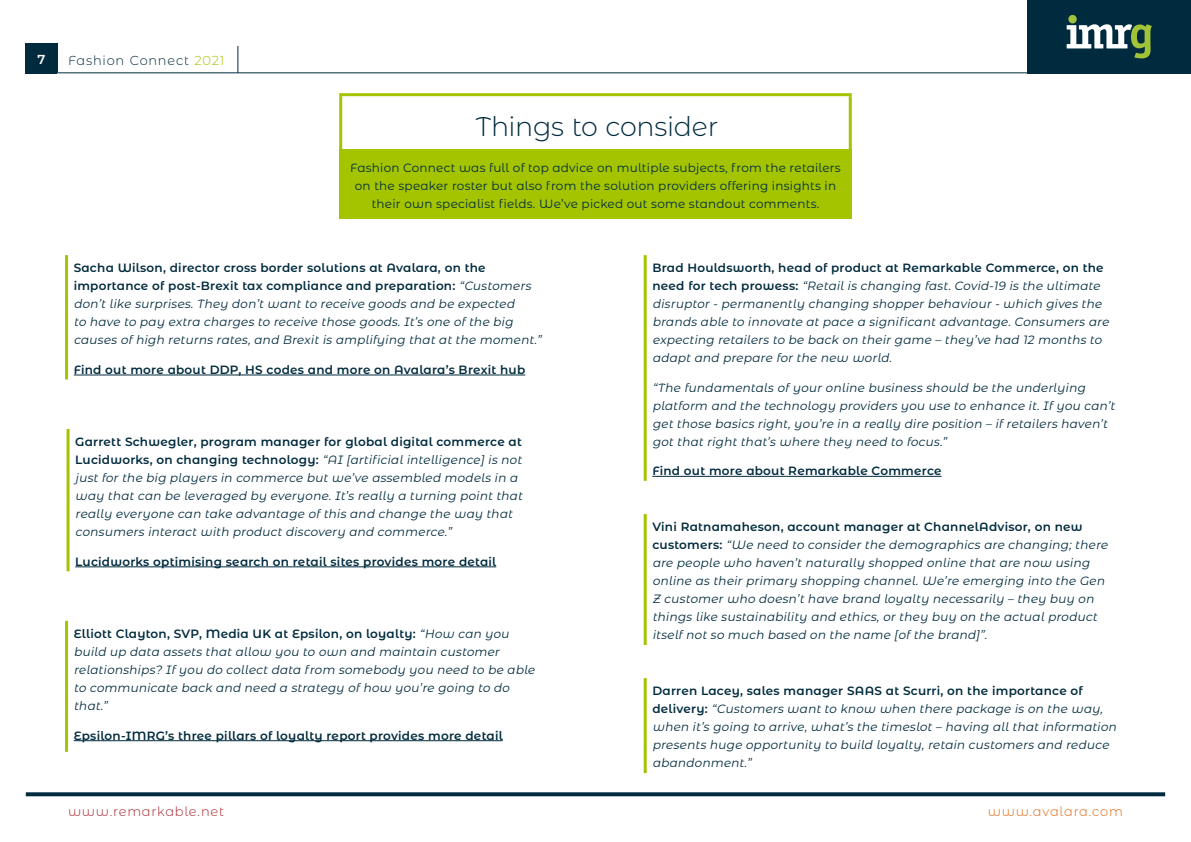
<style>
.page{position:relative;width:1191px;height:842px;background:#fff}
.page>*{position:absolute;margin:0;border:0;box-sizing:border-box;transform-origin:0 0}
.Main_Header{font:300 27px "Montserrat Alternates";letter-spacing:-.01em;color:#002b3e}
.t1{font:300 13px "Montserrat Alternates";letter-spacing:.06em;color:#002b3e}
.t2{font:300 13px "Montserrat Alternates";letter-spacing:.05em;color:#a9252b}
.t3{font:300 13px "Montserrat Alternates";letter-spacing:.055em;color:#e36710}
.t4{font:600 13px "Montserrat Alternates";color:#fff}
.Body_Copy{font:italic 12px/18px "Montserrat Alternates";color:#002b3e}
.Body_Copy-2{font:600 12px "Montserrat Alternates";letter-spacing:.02em;color:#002b3e}
.Body_Copy-3{font:12px/18px "Montserrat Alternates";letter-spacing:.02em;color:#002b3e;text-align:center}
.s1{color:#a4c400}
.s2{font-weight:600;font-style:normal}
</style>
<div class="page">
<div style="left:1027px;top:0;width:164px;height:73px;background:#002b3e"></div>
<div style="left:26px;top:43px;width:31px;height:30px;background:#002b3e"></div>
<div style="left:1068px;top:15px;width:8px;height:8px;background:#a1c33a;border-radius:50%"></div>
<svg style="left:1066px;top:24px;width:85px;height:34px"></svg>
<hr style="left:57px;top:72px;width:970px;height:1px;background:#002b3e">
<svg style="left:26px;top:792px;width:1139px;height:4px;background:#133a4c"></svg>
<hr style="left:57px;top:43px;width:1px;height:30px;background:#002b3e">
<svg style="left:237px;top:46px;width:1px;height:27px"></svg>
<div style="left:339px;top:149px;width:512px;height:69px;background:#a4c400"></div>
<hr style="left:339px;top:93px;width:512px;height:3px;background:#a4c400">
<hr style="left:339px;top:96px;width:3px;height:55px;background:#a4c400">
<hr style="left:848px;top:96px;width:3px;height:55px;background:#a4c400">
<hr style="left:65px;top:255px;width:3px;height:124px;background:#a4c400">
<hr style="left:74px;top:375px;width:451px;height:1px;background:#002b3e">
<hr style="left:65px;top:621px;width:3px;height:131px;background:#a4c400">
<hr style="left:74px;top:740px;width:429px;height:1px;background:#002b3e">
<hr style="left:643px;top:514px;width:3px;height:131px;background:#a4c400">
<hr style="left:643px;top:678px;width:3px;height:95px;background:#a4c400">
<hr style="left:67px;top:429px;width:3px;height:142px;background:#a4c400">
<hr style="left:75px;top:566px;width:421px;height:1px;background:#002b3e">
<hr style="left:643px;top:255px;width:3px;height:226px;background:#a4c400">
<hr style="left:652px;top:476px;width:289px;height:1px;background:#002b3e">
<p class="t4" style="left:37px;top:51px;width:9px">7</p>
<p class="t1" style="left:68px;top:51px;width:158px">Fashion Connect <span class="s1">2021</span></p>
<p class="Main_Header" style="left:475px;top:108px;width:244px">Things to consider</p>
<p class="Body_Copy-3" style="left:350px;top:158px;width:492px">Fashion Connect was full of top advice on multiple subjects, from the retailers on the speaker roster but also from the solution providers offering insights in their own specialist fields. We’ve picked out some standout comments.</p>
<p class="Body_Copy" style="left:74px;top:259px;width:472px"><span class="s2">Sacha Wilson, director cross border solutions at Avalara, on the importance of post-Brexit tax compliance and preparation:</span> “Customers don’t like surprises. They don’t want to receive goods and be expected<br>to have to pay extra charges to receive those goods. It’s one of the big causes of high returns rates, and Brexit is amplifying that at the moment.”</p>
<p class="Body_Copy-2" style="left:74px;top:361px;width:453px">Find out more about DDP, HS codes and more on Avalara’s Brexit hub</p>
<p class="Body_Copy" style="left:75px;top:433px;width:451px"><span class="s2">Garrett Schwegler, program manager for global digital commerce at Lucidworks, on changing technology:</span> “AI [artificial intelligence] is not just for the big players in commerce but we’ve assembled models in a way that can be leveraged by everyone. It’s really a turning point that really everyone can take advantage of this and change the way that consumers interact with product discovery and commerce.”</p>
<p class="Body_Copy-2" style="left:75px;top:553px;width:422px">Lucidworks optimising search on retail sites provides more detail</p>
<p class="Body_Copy" style="left:74px;top:624px;width:465px"><span class="s2">Elliott Clayton, SVP, Media UK at Epsilon, on loyalty:</span> “How can you build up data assets that allow you to own and maintain customer relationships? If you do collect data from somebody you need to be able to communicate back and need a strategy of how you’re going to do that.”</p>
<p class="Body_Copy-2" style="left:74px;top:727px;width:430px">Epsilon-IMRG’s three pillars of loyalty report provides more detail</p>
<p class="Body_Copy" style="left:652px;top:259px;width:461px"><span class="s2">Brad Houldsworth, head of product at Remarkable Commerce, on the n e e d fo r te c h p ro w ess:</span> “Retail is changing fast. Covid-19 is the ultimate disruptor - permanently changing shopper behaviour - which gives the brands able to innovate at pace a significant advantage. Consumers are expecting retailers to be back on their game – they’ve had 12 months to adapt and prepare for the new world.</p>
<p class="Body_Copy" style="left:652px;top:378px;width:466px">“The fundamentals of your online business should be the underlying platform and the technology providers you use to enhance it. If you can’t get those basics right, you’re in a really dire position – if retailers haven’t got that right that’s where they need to focus.”</p>
<p class="Body_Copy-2" style="left:652px;top:462px;width:291px">Find out more about Remarkable Commerce</p>
<p class="Body_Copy" style="left:652px;top:518px;width:460px"><span class="s2">Vini Ratnamaheson, account manager at ChannelAdvisor, on new<br>c u s to m e rs :</span> “We need to consider the demographics are changing; there are people who haven’t naturally shopped online that are now using online as their primary shopping channel. We’re emerging into the Gen Z customer who doesn’t have brand loyalty necessarily – they buy on things like sustainability and ethics, or they buy on the actual product itself not so much based on the name [of the brand]”.</p>
<p class="Body_Copy" style="left:652px;top:682px;width:468px"><span class="s2">Darren Lacey, sales manager SAAS at Scurri, on the importance of<br>d e live r y :</span> “Customers want to know when there package is on the way, when it’s going to arrive, what’s the timeslot – having all that information presents huge opportunity to build loyalty, retain customers and reduce abandonment.”</p>
<p class="t2" style="left:68px;top:802px;width:157px">www.remarkable.net</p>
<p class="t3" style="left:987px;top:802px;width:137px">www.avalara.com</p>
</div>
